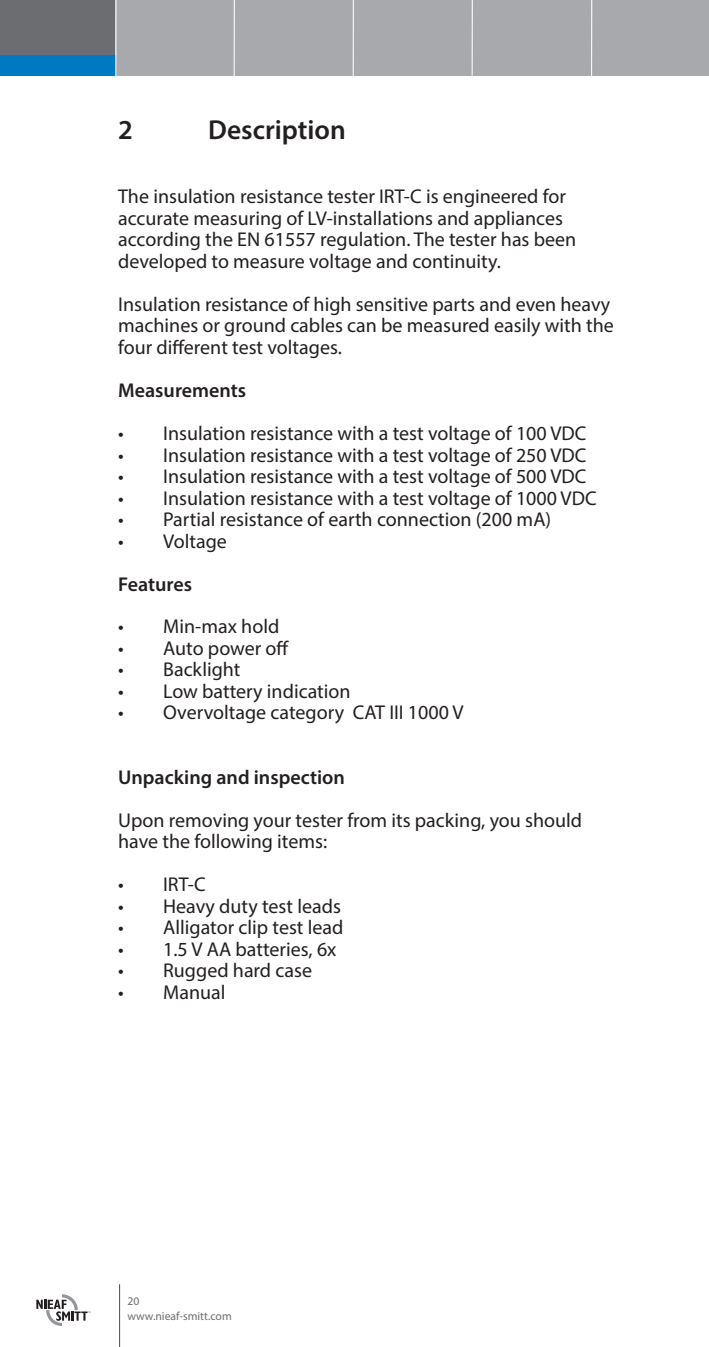
<style>
.page{position:relative;width:709px;height:1347px;background:#fff}
.page>*{position:absolute;margin:0;border:0;box-sizing:border-box;transform-origin:0 0}
.Titel{font:600 27.5px "Myriad Pro";color:#231f20}
.Tekst{font:20px/21.5px "Myriad Pro";color:#231f20}
.Subtitel{font:600 20px "Myriad Pro";color:#231f20}
.Tekst-2{font:600 20px "Myriad Pro";color:#231f20}
.t1{font:11.75px/15px "Myriad Pro";color:#6c6d70}
</style>
<div class="page">
<div style="left:0;top:0;width:709px;height:76px;background:#a8a9ad"></div>
<div style="left:0;top:0;width:115px;height:67px;background:#6c6d70"></div>
<div style="left:0;top:55px;width:116px;height:20px;background:#0079c2"></div>
<hr style="left:115px;top:0;width:1px;height:77px;background:#fff">
<hr style="left:234px;top:0;width:1px;height:76px;background:#fff">
<hr style="left:353px;top:0;width:1px;height:77px;background:#fff">
<hr style="left:471px;top:0;width:2px;height:76px;background:#fff">
<hr style="left:591px;top:0;width:1px;height:76px;background:#fff">
<hr style="left:119px;top:1284px;width:1px;height:62px;background:#524a47">
<svg style="left:36px;top:1294px;width:54px;height:32px"></svg>
<p class="Titel" style="left:118px;top:112px;width:16px">2</p>
<p class="Titel" style="left:208px;top:112px;width:139px">Description</p>
<p class="Tekst" style="left:118px;top:186px;width:459px">The insulation resistance tester IRT-C is engineered for accurate measuring of LV-installations and appliances according the EN 61557 regulation. The tester has been developed to measure voltage and continuity.</p>
<p class="Tekst" style="left:118px;top:293px;width:497px">Insulation resistance of high sensitive parts and even heavy machines or ground cables can be measured easily with the four different test voltages.</p>
<p class="Tekst-2" style="left:118px;top:377px;width:130px">Measurements</p>
<p class="Tekst" style="left:118px;top:422px;width:470px">• Insulation resistance with a test voltage of 100 VDC</p>
<p class="Tekst" style="left:118px;top:444px;width:470px">• Insulation resistance with a test voltage of 250 VDC</p>
<p class="Tekst" style="left:118px;top:465px;width:470px">• Insulation resistance with a test voltage of 500 VDC</p>
<p class="Tekst" style="left:118px;top:487px;width:480px">• Insulation resistance with a test voltage of 1000 VDC</p>
<p class="Tekst" style="left:118px;top:508px;width:434px">• Partial resistance of earth connection (200 mA)</p>
<p class="Tekst" style="left:118px;top:530px;width:110px">• Voltage</p>
<p class="Tekst-2" style="left:118px;top:571px;width:75px">Features</p>
<p class="Tekst" style="left:118px;top:615px;width:163px">• Min-max hold</p>
<p class="Tekst" style="left:118px;top:637px;width:172px">• Auto power off</p>
<p class="Tekst" style="left:118px;top:658px;width:124px">• Backlight</p>
<p class="Tekst" style="left:118px;top:680px;width:234px">• Low battery indication</p>
<p class="Tekst" style="left:118px;top:701px;width:347px">• Overvoltage category CAT III 1000 V</p>
<p class="Subtitel" style="left:118px;top:764px;width:228px">Unpacking and inspection</p>
<p class="Tekst" style="left:118px;top:809px;width:465px">Upon removing your tester from its packing, you should have the following items:</p>
<p class="Tekst" style="left:118px;top:873px;width:89px">• IRT-C</p>
<p class="Tekst" style="left:118px;top:895px;width:224px">• Heavy duty test leads</p>
<p class="Tekst" style="left:118px;top:916px;width:227px">• Alligator clip test lead</p>
<p class="Tekst" style="left:118px;top:938px;width:220px">• 1.5 V AA batteries, 6x</p>
<p class="Tekst" style="left:118px;top:959px;width:195px">• Rugged hard case</p>
<p class="Tekst" style="left:118px;top:981px;width:109px">• Manual</p>
<p class="t1" style="left:127px;top:1293px;width:106px">20 www.nieaf-smitt.com</p>
</div>
